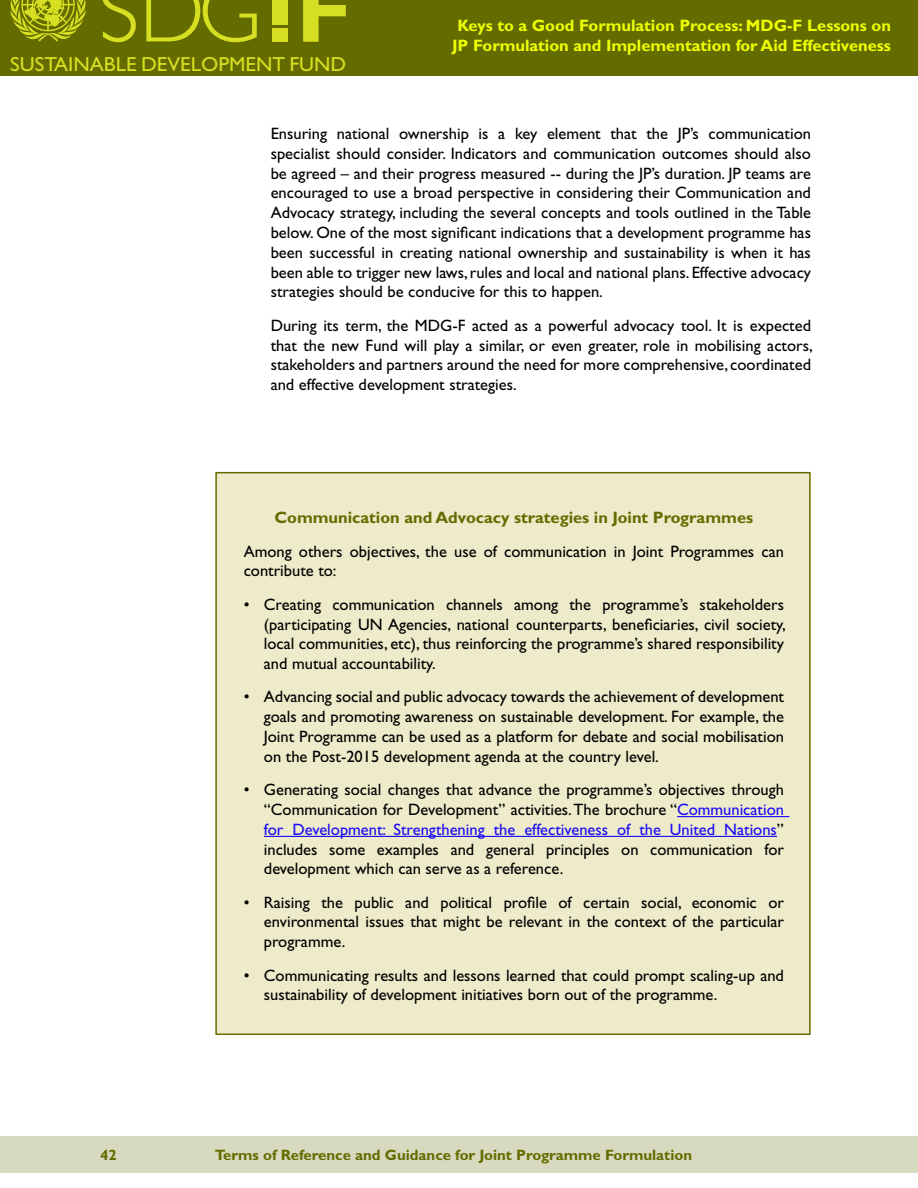
<style>
.page{position:relative;width:918px;height:1188px;background:#fff}
.page>*{position:absolute;margin:0;border:0;box-sizing:border-box;transform-origin:0 0}
.t1{font:300 89.85px "Gill Sans Std";color:#d7df23}
.t2{font:20.4px "Gill Sans Std";color:#d7df23}
.t3{font:16.5px/19.8px "Gill Sans Std";color:#000;text-align:justify}
.t4{font:700 16.5px/19.8px "Gill Sans Std";color:#edff05;text-align:center}
.t5{font:700 15px "Gill Sans Std";color:#646c00}
.s1{font-weight:700;font-size:90.75px}
.s2{font-weight:700;color:#646c00}
.s3{color:#1c0bf5}
</style>
<div class="page">
<div style="left:0;top:0;width:918px;height:76px;background:#646c00"></div>
<div style="left:0;top:1136px;width:918px;height:37px;background:#d8dabf"></div>
<div style="left:215px;top:472px;width:596px;height:563px;background:#edebca;border:2px solid #646c00"></div>
<div style="left:272px;top:0;width:15px;height:25px;background:#d7df23"></div>
<div style="left:272px;top:29px;width:15px;height:13px;background:#d7df23"></div>
<svg style="left:10px;top:0;width:76px;height:42px"></svg>
<hr style="left:677px;top:816px;width:112px;height:1px;background:#1c0bf5">
<hr style="left:264px;top:836px;width:513px;height:1px;background:#1c0bf5">
<p class="t1" style="left:98px;top:-39px;width:254px">SDG <span class="s1">F</span></p>
<p class="t2" style="left:10px;top:53px;width:338px">SUSTAINABLE DEVELOPMENT FUND</p>
<p class="t4" style="left:452px;top:16px;width:440px">Keys to a Good Formulation Process: MDG-F Lessons on<br>JP Formulation and Implementation for Aid Effectiveness</p>
<p class="t3" style="left:271px;top:124px;width:542px">Ensuring national ownership is a key element that the JP’s communication specialist should consider. Indicators and communication outcomes should also be agreed – and their progress measured -- during the JP’s duration. JP teams are encouraged to use a broad perspective in considering their Communication and Advocacy strategy, including the several concepts and tools outlined in the Table below. One of the most significant indications that a development programme has been successful in creating national ownership and sustainability is when it has been able to trigger new laws, rules and local and national plans. Effective advocacy strategies should be conducive for this to happen.</p>
<p class="t3" style="left:271px;top:315px;width:543px">During its term, the MDG-F acted as a powerful advocacy tool. It is expected that the new Fund will play a similar, or even greater, role in mobilising actors, stakeholders and partners around the need for more comprehensive, coordinated and effective development strategies.</p>
<p class="t3" style="left:244px;top:501px;width:542px;line-height:33.3px;text-align:center"><span class="s2">Communication and Advocacy strategies in Joint Programmes<br></span>Among others objectives, the use of communication in Joint Programmes can</p>
<p class="t3" style="left:244px;top:561px;width:94px">contribute to:</p>
<p class="t3" style="left:264px;top:594px;width:523px;text-indent:-20px">• Creating communication channels among the programme’s stakeholders (participating UN Agencies, national counterparts, beneficiaries, civil society, local communities, etc), thus reinforcing the programme’s shared responsibility and mutual accountability.</p>
<p class="t3" style="left:264px;top:687px;width:522px;text-indent:-20px">• Advancing social and public advocacy towards the achievement of development goals and promoting awareness on sustainable development. For example, the Joint Programme can be used as a platform for debate and social mobilisation on the Post-2015 development agenda at the country level.</p>
<p class="t3" style="left:264px;top:780px;width:522px;text-indent:-20px">• Generating social changes that advance the programme’s objectives through “Communication for Development” activities. The brochure “<span class="s3">Communication for Development: Strengthening the effectiveness of the United Nations</span>” includes some examples and general principles on communication for development which can serve as a reference.</p>
<p class="t3" style="left:264px;top:892px;width:522px;text-indent:-20px">• Raising the public and political profile of certain social, economic or environmental issues that might be relevant in the context of the particular programme.</p>
<p class="t3" style="left:264px;top:965px;width:522px;text-indent:-20px">• Communicating results and lessons learned that could prompt scaling-up and sustainability of development initiatives born out of the programme.</p>
<p class="t5" style="left:100px;top:1146px;width:18px">42</p>
<p class="t5" style="left:215px;top:1146px;width:479px">Terms of Reference and Guidance for Joint Programme Formulation</p>
</div>
